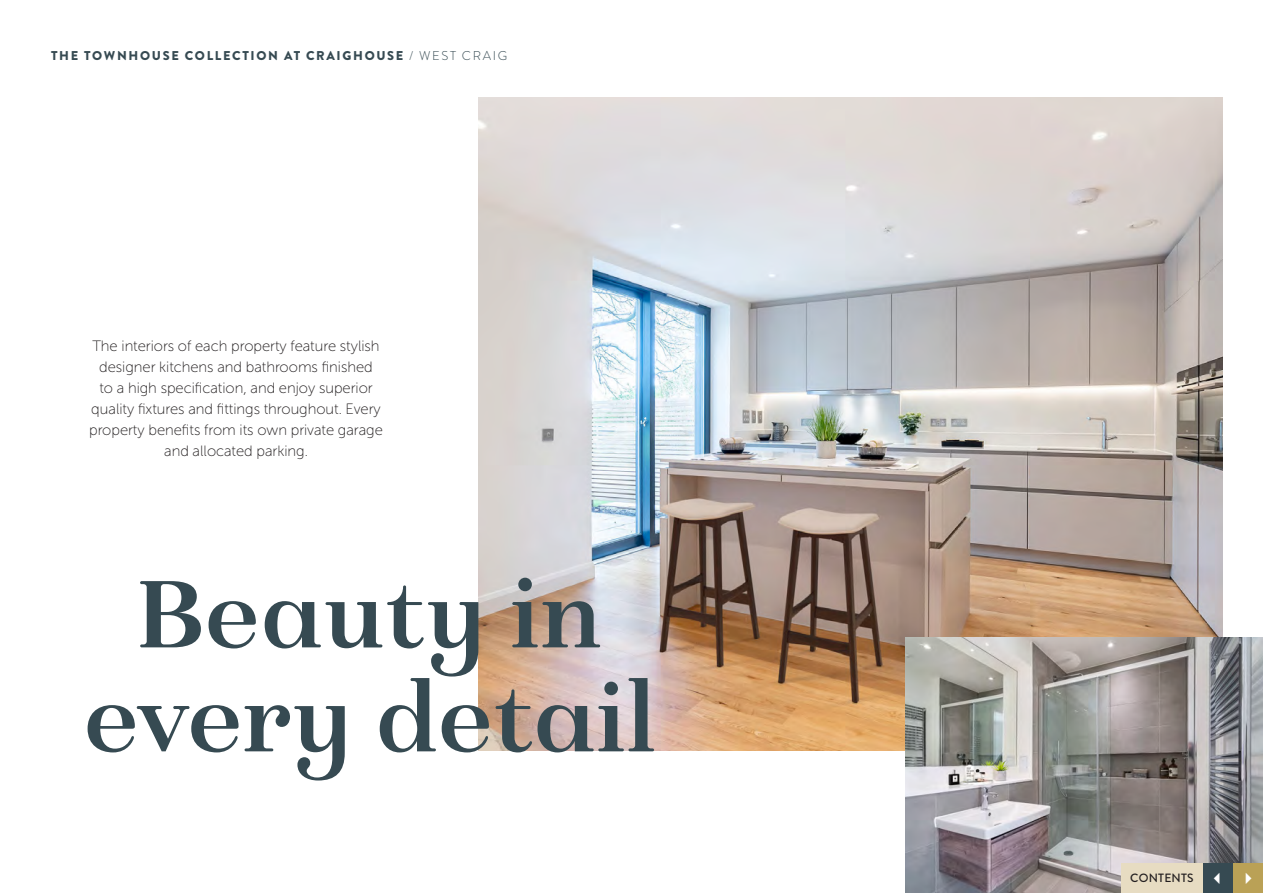
<style>
.page{position:relative;width:1263px;height:893px;background:#fff}
.page>*{position:absolute;margin:0;border:0;box-sizing:border-box;transform-origin:0 0}
.t1{font:700 100.5px/103.9px "Isabel";color:#364a52;text-align:center}
.Centred_Body_Text{font:15px/21px "Museo Sans Rounded 100";color:#231f20;text-align:center}
.t2{font:900 12.75px "Brandon Grotesque";letter-spacing:.13em;color:#364a52}
.t3{font:500 12px "Brandon Grotesque";letter-spacing:.02em;color:#231f20}
.s1{font-weight:300}
.s2{color:#fff}
</style>
<div class="page">
<img style="left:478px;top:98px;width:744px;height:652px">
<img style="left:906px;top:638px;width:357px;height:255px">
<div style="left:1120px;top:863px;width:83px;height:30px;background:#e7dcc2"></div>
<div style="left:1203px;top:863px;width:30px;height:30px;background:#364a52"></div>
<div style="left:1233px;top:863px;width:30px;height:30px;background:#baa156"></div>
<p class="t2" style="left:51px;top:47px;width:457px">THE TOWNHOUSE COLLECTION AT CRAIGHOUSE <span class="s1">/ WEST CRAIG</span></p>
<p class="Centred_Body_Text" style="left:89px;top:336px;width:295px">The interiors of each property feature stylish designer kitchens and bathrooms finished<br>to a high specification, and enjoy superior quality fixtures and fittings throughout. Every property benefits from its own private garage and allocated parking.</p>
<p class="t1" style="left:84px;top:562px;width:574px">Beauty in every detail</p>
<p class="t3" style="left:1130px;top:870px;width:128px">CONTENTS <span class="s2">✓</span> <span class="s2">✔</span></p>
</div>
